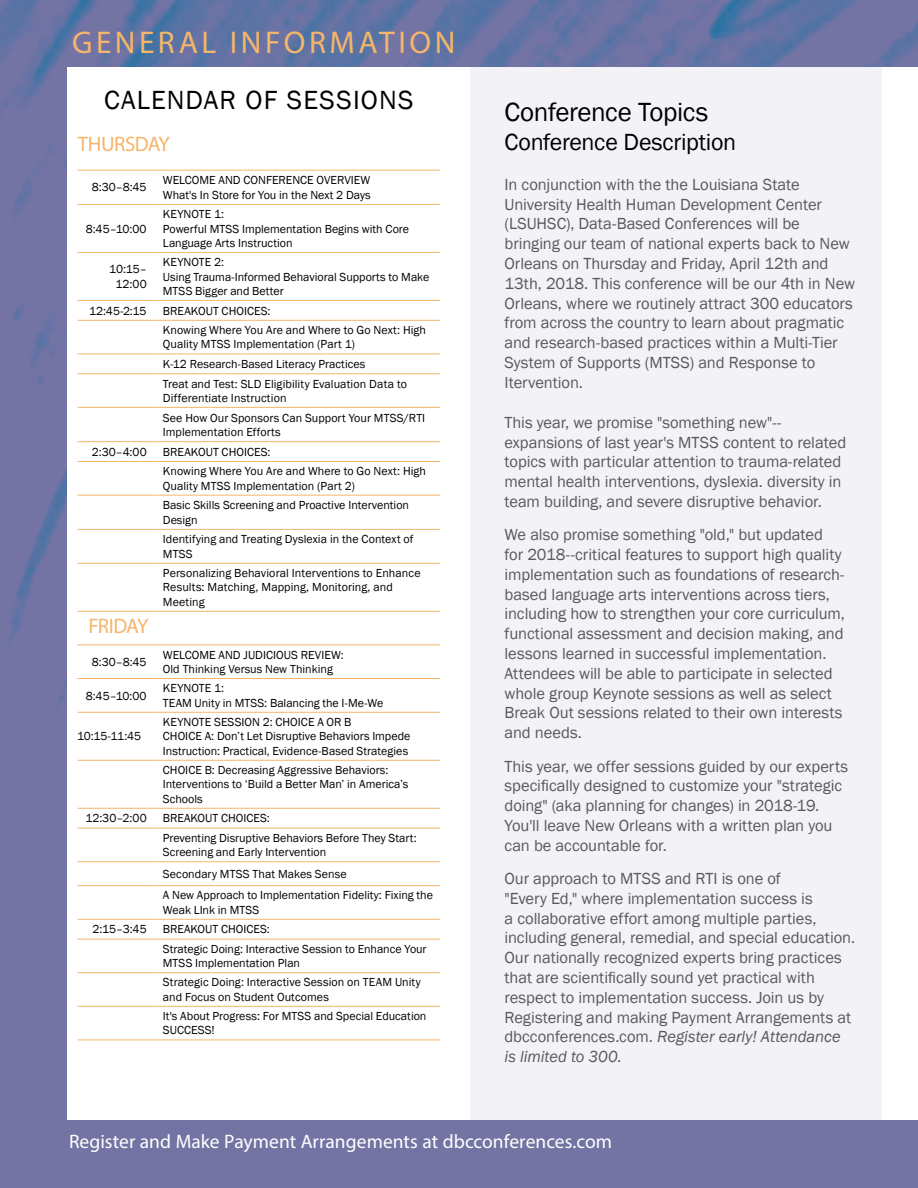
<style>
.page{position:relative;width:918px;height:1188px;background:#fff}
.page>*{position:absolute;margin:0;border:0;box-sizing:border-box;transform-origin:0 0}
.t1{font:31.5px "Myriad Pro";letter-spacing:.11em;color:#f5b56a}
.t2{font:27px "Franklin Gothic";letter-spacing:.03em;color:#000}
.t3{font:27px "Franklin Gothic";letter-spacing:-.015em;color:#000}
.t4{font:24px "Franklin Gothic";letter-spacing:-.015em;color:#000}
.t5{font:21px "Myriad Pro";letter-spacing:-.03em;color:#f5b56a}
.t6{font:19.5px "Myriad Pro";letter-spacing:.005em;color:#fff}
.t7{font:16.5px/19.8px "Franklin Gothic";letter-spacing:-.005em;color:#58595b}
.t8{font:12px/14.4px "Franklin Gothic";color:#000}
.s1{font-style:italic}
</style>
<div class="page">
<img style="left:0;top:0;width:918px;height:1188px">
<div style="left:68px;top:68px;width:850px;height:1052px;background:#fff"></div>
<div style="left:470px;top:68px;width:412px;height:1052px;background:#f3f2f7"></div>
<hr style="left:78px;top:170px;width:74px;height:1px;background:#f5b56a">
<hr style="left:158px;top:170px;width:282px;height:1px;background:#f5b56a">
<hr style="left:78px;top:204px;width:74px;height:1px;background:#f5b56a">
<hr style="left:158px;top:204px;width:282px;height:1px;background:#f5b56a">
<hr style="left:78px;top:252px;width:74px;height:1px;background:#f5b56a">
<hr style="left:158px;top:252px;width:282px;height:1px;background:#f5b56a">
<hr style="left:78px;top:300px;width:74px;height:1px;background:#f5b56a">
<hr style="left:158px;top:300px;width:282px;height:1px;background:#f5b56a">
<hr style="left:78px;top:320px;width:74px;height:1px;background:#f5b56a">
<hr style="left:158px;top:320px;width:282px;height:1px;background:#f5b56a">
<hr style="left:78px;top:354px;width:74px;height:1px;background:#f5b56a">
<hr style="left:158px;top:354px;width:282px;height:1px;background:#f5b56a">
<hr style="left:78px;top:374px;width:74px;height:1px;background:#f5b56a">
<hr style="left:158px;top:374px;width:282px;height:1px;background:#f5b56a">
<hr style="left:78px;top:407px;width:74px;height:1px;background:#f5b56a">
<hr style="left:158px;top:407px;width:282px;height:1px;background:#f5b56a">
<hr style="left:78px;top:441px;width:74px;height:1px;background:#f5b56a">
<hr style="left:158px;top:441px;width:282px;height:1px;background:#f5b56a">
<hr style="left:78px;top:461px;width:74px;height:1px;background:#f5b56a">
<hr style="left:158px;top:461px;width:282px;height:1px;background:#f5b56a">
<hr style="left:78px;top:495px;width:74px;height:1px;background:#f5b56a">
<hr style="left:158px;top:495px;width:282px;height:1px;background:#f5b56a">
<hr style="left:78px;top:529px;width:74px;height:1px;background:#f5b56a">
<hr style="left:158px;top:529px;width:282px;height:1px;background:#f5b56a">
<hr style="left:78px;top:563px;width:74px;height:1px;background:#f5b56a">
<hr style="left:158px;top:563px;width:282px;height:1px;background:#f5b56a">
<hr style="left:78px;top:611px;width:74px;height:1px;background:#f5b56a">
<hr style="left:158px;top:611px;width:282px;height:1px;background:#f5b56a">
<hr style="left:78px;top:645px;width:74px;height:1px;background:#f5b56a">
<hr style="left:158px;top:645px;width:282px;height:1px;background:#f5b56a">
<hr style="left:78px;top:678px;width:74px;height:1px;background:#f5b56a">
<hr style="left:158px;top:678px;width:282px;height:1px;background:#f5b56a">
<hr style="left:78px;top:712px;width:74px;height:1px;background:#f5b56a">
<hr style="left:158px;top:712px;width:282px;height:1px;background:#f5b56a">
<hr style="left:78px;top:760px;width:74px;height:1px;background:#f5b56a">
<hr style="left:158px;top:760px;width:282px;height:1px;background:#f5b56a">
<hr style="left:78px;top:808px;width:74px;height:1px;background:#f5b56a">
<hr style="left:158px;top:808px;width:282px;height:1px;background:#f5b56a">
<hr style="left:78px;top:828px;width:74px;height:1px;background:#f5b56a">
<hr style="left:158px;top:828px;width:282px;height:1px;background:#f5b56a">
<hr style="left:78px;top:861px;width:74px;height:1px;background:#f5b56a">
<hr style="left:158px;top:861px;width:282px;height:1px;background:#f5b56a">
<hr style="left:78px;top:885px;width:74px;height:1px;background:#f5b56a">
<hr style="left:158px;top:885px;width:282px;height:1px;background:#f5b56a">
<hr style="left:78px;top:919px;width:74px;height:1px;background:#f5b56a">
<hr style="left:158px;top:919px;width:282px;height:1px;background:#f5b56a">
<hr style="left:78px;top:939px;width:74px;height:1px;background:#f5b56a">
<hr style="left:158px;top:939px;width:282px;height:1px;background:#f5b56a">
<hr style="left:78px;top:972px;width:74px;height:1px;background:#f5b56a">
<hr style="left:158px;top:972px;width:282px;height:1px;background:#f5b56a">
<hr style="left:78px;top:1006px;width:74px;height:1px;background:#f5b56a">
<hr style="left:158px;top:1006px;width:282px;height:1px;background:#f5b56a">
<hr style="left:78px;top:1040px;width:74px;height:1px;background:#f5b56a">
<hr style="left:158px;top:1040px;width:282px;height:1px;background:#f5b56a">
<h1 class="t1" style="left:72px;top:23px;width:385px">GENERAL INFORMATION</h1>
<h2 class="t2" style="left:104px;top:83px;width:311px">CALENDAR OF SESSIONS</h2>
<p class="t5" style="left:78px;top:131px;width:94px">THURSDAY</p>
<p class="t8" style="left:92px;top:181px;width:56px">8:30–8:45</p>
<p class="t8" style="left:163px;top:173px;width:209px">WELCOME AND CONFERENCE OVERVIEW<br>What's In Store for You in the Next 2 Days</p>
<p class="t8" style="left:86px;top:222px;width:62px">8:45–10:00</p>
<p class="t8" style="left:163px;top:207px;width:248px">KEYNOTE 1:<br>Powerful MTSS Implementation Begins with Core<br>Language Arts Instruction</p>
<p class="t8" style="left:109px;top:262px;width:39px;text-align:center">10:15–<br>12:00</p>
<p class="t8" style="left:163px;top:255px;width:268px">KEYNOTE 2:<br>Using Trauma-Informed Behavioral Supports to Make<br>MTSS Bigger and Better</p>
<p class="t8" style="left:89px;top:304px;width:59px">12:45-2:15</p>
<p class="t8" style="left:163px;top:301px;width:265px;line-height:19.5px">BREAKOUT CHOICES:<br>Knowing Where You Are and Where to Go Next: High</p>
<p class="t8" style="left:163px;top:335px;width:246px;line-height:19.5px">Quality MTSS Implementation (Part 1)<br>K-12 Research-Based Literacy Practices<br>Treat and Test: SLD Eligibility Evaluation Data to</p>
<p class="t8" style="left:163px;top:388px;width:264px;line-height:19.5px">Differentiate Instruction<br>See How Our Sponsors Can Support Your MTSS/RTI</p>
<p class="t8" style="left:163px;top:425px;width:119px">Implementation Efforts</p>
<p class="t8" style="left:92px;top:445px;width:56px">2:30–4:00</p>
<p class="t8" style="left:163px;top:442px;width:265px;line-height:19.5px">BREAKOUT CHOICES:<br>Knowing Where You Are and Where to Go Next: High</p>
<p class="t8" style="left:163px;top:476px;width:248px;line-height:19.5px">Quality MTSS Implementation (Part 2)<br>Basic Skills Screening and Proactive Intervention</p>
<p class="t8" style="left:163px;top:510px;width:252px;line-height:19.6px">Design<br>Identifying and Treating Dyslexia in the Context of</p>
<p class="t8" style="left:163px;top:544px;width:259px;line-height:19.4px">MTSS<br>Personalizing Behavioral Interventions to Enhance</p>
<p class="t8" style="left:163px;top:581px;width:232px">Results: Matching, Mapping, Monitoring, and<br>Meeting</p>
<p class="t5" style="left:89px;top:613px;width:61px">FRIDAY</p>
<p class="t8" style="left:92px;top:655px;width:56px">8:30–8:45</p>
<p class="t8" style="left:163px;top:648px;width:182px">WELCOME AND JUDICIOUS REVIEW:<br>Old Thinking Versus New Thinking</p>
<p class="t8" style="left:86px;top:689px;width:62px">8:45–10:00</p>
<p class="t8" style="left:163px;top:681px;width:222px">KEYNOTE 1:<br>TEAM Unity in MTSS: Balancing the I-Me-We</p>
<p class="t8" style="left:77px;top:730px;width:66px">10:15-11:45</p>
<p class="t8" style="left:163px;top:715px;width:249px">KEYNOTE SESSION 2: CHOICE A OR B<br>CHOICE A: Don’t Let Disruptive Behaviors Impede<br>Instruction: Practical, Evidence-Based Strategies</p>
<p class="t8" style="left:163px;top:763px;width:247px">CHOICE B: Decreasing Aggressive Behaviors:<br>Interventions to ‘Build a Better Man’ in America’s<br>Schools</p>
<p class="t8" style="left:85px;top:811px;width:63px">12:30–2:00</p>
<p class="t8" style="left:163px;top:809px;width:255px;line-height:19.5px">BREAKOUT CHOICES:<br>Preventing Disruptive Behaviors Before They Start:</p>
<p class="t8" style="left:163px;top:842px;width:272px;line-height:21.6px">Screening and Early Intervention<br>Secondary MTSS That Makes Sense<br>A New Approach to Implementation Fidelity: Fixing the</p>
<p class="t8" style="left:163px;top:903px;width:98px">Weak LInk in MTSS</p>
<p class="t8" style="left:93px;top:922px;width:56px">2:15–3:45</p>
<p class="t8" style="left:163px;top:920px;width:265px;line-height:19.5px">BREAKOUT CHOICES:<br>Strategic Doing: Interactive Session to Enhance Your</p>
<p class="t8" style="left:163px;top:954px;width:259px;line-height:19.2px">MTSS Implementation Plan<br>Strategic Doing: Interactive Session on TEAM Unity</p>
<p class="t8" style="left:163px;top:988px;width:265px;line-height:19.2px">and Focus on Student Outcomes<br>It's About Progress: For MTSS and Special Education</p>
<p class="t8" style="left:163px;top:1024px;width:53px">SUCCESS!</p>
<h2 class="t3" style="left:505px;top:95px;width:205px">Conference Topics</h2>
<h3 class="t4" style="left:505px;top:127px;width:233px">Conference Description</h3>
<p class="t7" style="left:505px;top:175px;width:352px">In conjunction with the the Louisiana State University Health Human Development Center (LSUHSC), Data-Based Conferences will be bringing our team of national experts back to New Orleans on Thursday and Friday, April 12th and 13th, 2018. This conference will be our 4th in New Orleans, where we routinely attract 300 educators from across the country to learn about pragmatic and research-based practices within a Multi-Tier System of Supports (MTSS) and Response to Itervention.</p>
<p class="t7" style="left:505px;top:413px;width:343px">This year, we promise "something new"-- expansions of last year's MTSS content to related topics with particular attention to trauma-related mental health interventions, dyslexia. diversity in team building, and severe disruptive behavior.</p>
<p class="t7" style="left:505px;top:525px;width:342px">We also promise something "old," but updated for 2018--critical features to support high quality implementation such as foundations of research&shy;based language arts interventions across tiers, including how to strengthen your core curriculum, functional assessment and decision making, and lessons learned in successful implementation.<br>Attendees will be able to participate in selected whole group Keynote sessions as well as select Break Out sessions related to their own interests and needs.</p>
<p class="t7" style="left:505px;top:757px;width:345px">This year, we offer sessions guided by our experts specifically designed to customize your "strategic doing" (aka planning for changes) in 2018-19.<br>You'll leave New Orleans with a written plan you can be accountable for.</p>
<p class="t7" style="left:505px;top:869px;width:352px">Our approach to MTSS and RTI is one of<br>"Every Ed," where implementation success is<br>a collaborative effort among multiple parties, including general, remedial, and special education.<br>Our nationally recognized experts bring practices that are scientifically sound yet practical with respect to implementation success. Join us by Registering and making Payment Arrangements at dbcconferences.com. <span class="s1">Register early! Attendance is limited to 300.</span></p>
<p class="t6" style="left:69px;top:1129px;width:545px">Register and Make Payment Arrangements at dbcconferences.com</p>
</div>
